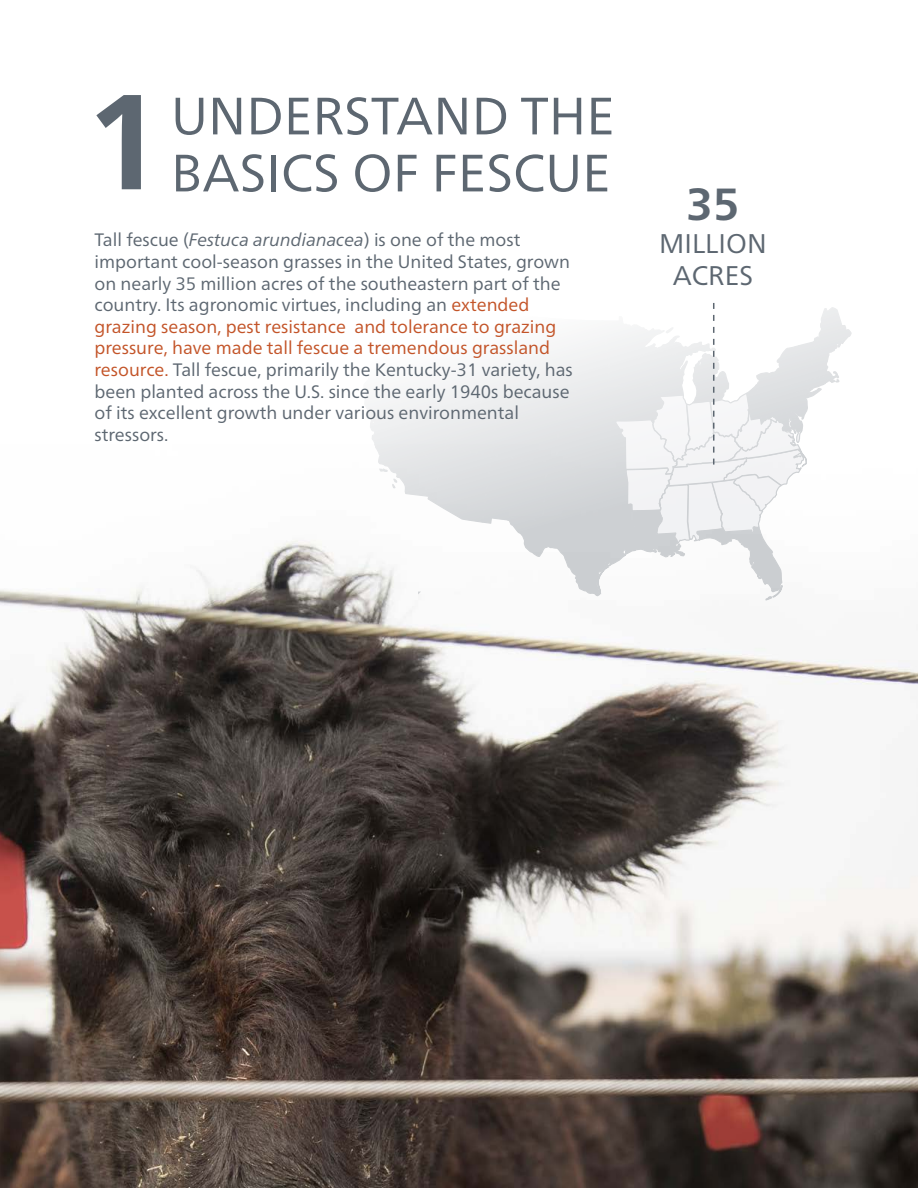
<style>
.page{position:relative;width:918px;height:1188px;background:#fff}
.page>*{position:absolute;margin:0;border:0;box-sizing:border-box;transform-origin:0 0}
.t1{font:700 135px "Frutiger Neue LTW1 G";color:#5d6771}
.t2{font:52.5px/57px "Frutiger Neue LTW1 G";color:#5d6771}
.t3{font:700 45px "Frutiger Neue LTW1 G";color:#5d6771}
.t4{font:27px/32.4px "Frutiger Neue LTW1 G";color:#5d6771;text-align:center}
.t5{font:18px/21.6px "Frutiger Neue LTW1 G";color:#5d6771}
.s1{font-style:italic}
.s2{color:#c35428}
</style>
<div class="page">
<img style="left:0;top:540px;width:918px;height:648px">
<svg style="left:363px;top:303px;width:489px;height:299px"></svg>
<h1 class="t1" style="left:85px;top:44px;width:82px">1</h1>
<h2 class="t2" style="left:171px;top:84px;width:445px">UNDERSTAND THE<br>BASICS OF FESCUE</h2>
<p class="t5" style="left:94px;top:228px;width:480px">Tall fescue (<span class="s1">Festuca arundianacea</span>) is one of the most important cool-season grasses in the United States, grown on nearly 35 million acres of the southeastern part of the country. Its agronomic virtues, including an <span class="s2">extended grazing season, pest resistance and tolerance to grazing pressure, have made tall fescue a tremendous grassland resource.</span> Tall fescue, primarily the Kentucky-31 variety, has been planted across the U.S. since the early 1940s because of its excellent growth under various environmental stressors.</p>
<h3 class="t3" style="left:686px;top:172px;width:55px">35</h3>
<h3 class="t4" style="left:659px;top:225px;width:109px">MILLION<br>ACRES</h3>
</div>
